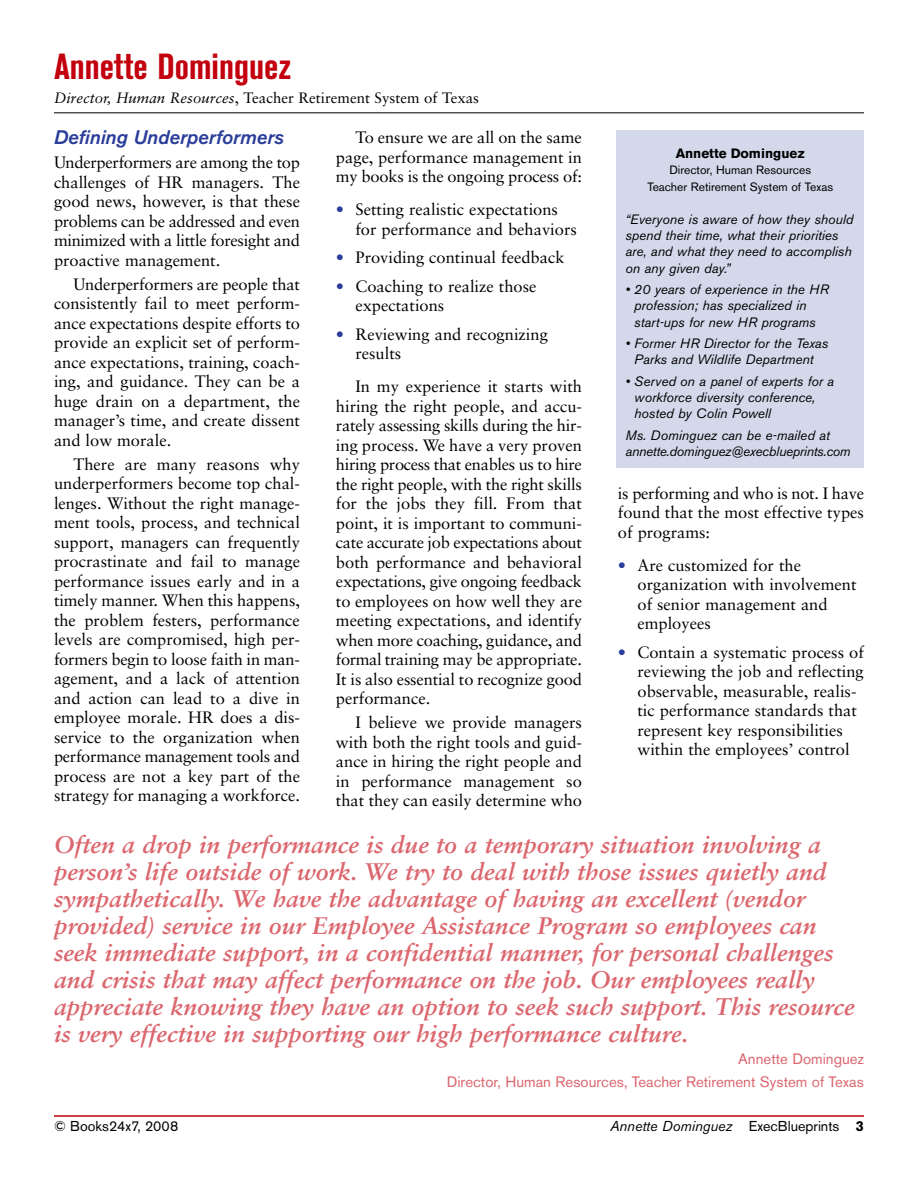
<style>
.page{position:relative;width:918px;height:1188px;background:#fff}
.page>*{position:absolute;margin:0;border:0;box-sizing:border-box;transform-origin:0 0}
.t1{font:700 condensed 36px "Akzidenz Grotesk BE";color:#c3000e}
.t2{font:italic 700 24px/27px "Sabon";color:#db666e}
.t3{font:italic 500 19.5px "Akzidenz Grotesk BE";color:#293d99}
.t4{font:16.5px/19.5px "Sabon";color:#000;text-align:justify}
.t5{font:15px/22.5px "Akzidenz Grotesk BE";color:#db666e;text-align:right}
.t6{font:15px "Sabon";color:#000}
.t7{font:italic 14.25px "Akzidenz Grotesk BE";color:#000}
.t8{font:14.25px "Akzidenz Grotesk BE";color:#000}
.t9{font:italic 13.5px/16.5px "Akzidenz Grotesk BE";color:#000}
.t10{font:italic 13.5px/16.5px "Akzidenz Grotesk BE";letter-spacing:-.02em;color:#000}
.t11{font:700 13.5px "Akzidenz Grotesk BE";color:#000}
.t12{font:12px/16.5px "Akzidenz Grotesk BE";color:#000;text-align:center}
.s1{font-style:italic}
.s2{color:#293d99}
.s3{font-style:normal}
.s4{font-weight:700;font-style:normal}
</style>
<div class="page">
<hr style="left:54px;top:1115px;width:810px;height:2px;background:#c3000e">
<div style="left:616px;top:130px;width:248px;height:338px;background:#d4d8eb"></div>
<hr style="left:54px;top:112px;width:810px;height:1px;background:#000">
<h1 class="t1" style="left:54px;top:54px;width:239px">Annette Dominguez</h1>
<p class="t6" style="left:54px;top:92px;width:427px"><span class="s1">Director, Human Resources</span>, Teacher Retirement System of Texas</p>
<p class="t3" style="left:54px;top:130px;width:232px">Defining Underperformers</p>
<p class="t4" style="left:54px;top:154px;width:248px">Underperformers are among the top challenges of HR managers. The good news, however, is that these problems can be addressed and even minimized with a little foresight and proactive management.</p>
<p class="t4" style="left:54px;top:276px;width:248px;text-indent:19px">Underperformers are people that consistently fail to meet perform&shy;ance expectations despite efforts to provide an explicit set of perform&shy;ance expectations, training, coach&shy;ing, and guidance. They can be a huge drain on a department, the manager’s time, and create dissent and low morale.</p>
<p class="t4" style="left:54px;top:456px;width:248px;text-indent:19px">There are many reasons why underperformers become top chal&shy;lenges. Without the right manage&shy;ment tools, process, and technical support, managers can frequently procrastinate and fail to manage performance issues early and in a timely manner. When this happens, the problem festers, performance levels are compromised, high per&shy;formers begin to loose faith in man&shy;agement, and a lack of attention and action can lead to a dive in employee morale. HR does a dis&shy;service to the organization when performance management tools and process are not a key part of the strategy for managing a workforce.</p>
<p class="t4" style="left:336px;top:129px;width:248px;text-indent:19px">To ensure we are all on the same page, performance management in my books is the ongoing process of:</p>
<p class="t4" style="left:355px;top:201px;width:223px;text-indent:-19px"><span class="s2">•</span> Setting realistic expectations for performance and behaviors</p>
<p class="t4" style="left:336px;top:249px;width:230px"><span class="s2">•</span> Providing continual feedback</p>
<p class="t4" style="left:355px;top:278px;width:183px;text-indent:-19px"><span class="s2">•</span> Coaching to realize those expectations</p>
<p class="t4" style="left:355px;top:326px;width:194px;text-indent:-19px"><span class="s2">•</span> Reviewing and recognizing results</p>
<p class="t4" style="left:336px;top:378px;width:248px;text-indent:19px">In my experience it starts with hiring the right people, and accu&shy;rately assessing skills during the hir&shy;ing process. We have a very proven hiring process that enables us to hire the right people, with the right skills for the jobs they fill. From that point, it is important to communi&shy;cate accurate job expectations about both performance and behavioral expectations, give ongoing feedback to employees on how well they are meeting expectations, and identify when more coaching, guidance, and formal training may be appropriate.<br>It is also essential to recognize good performance.</p>
<p class="t4" style="left:336px;top:714px;width:248px;text-indent:19px">I believe we provide managers with both the right tools and guid&shy;ance in hiring the right people and in performance management so that they can easily determine who</p>
<p class="t11" style="left:676px;top:148px;width:130px">Annette Dominguez</p>
<p class="t12" style="left:647px;top:163px;width:187px">Director, Human Resources<br>Teacher Retirement System of Texas</p>
<p class="t9" style="left:626px;top:212px;width:229px">“Everyone is aware of how they should spend their time, what their priorities are, and what they need to accomplish on any given day.”</p>
<p class="t9" style="left:634px;top:282px;width:196px;text-indent:-9px">• 20 years of experience in the HR profession; has specialized in start-ups for new HR programs</p>
<p class="t9" style="left:626px;top:336px;width:204px;text-align:center">• Former HR Director for the Texas<br>Parks and Wildlife Department</p>
<p class="t9" style="left:634px;top:374px;width:201px;text-indent:-9px">• Served on a panel of experts for a workforce diversity conference, hosted by Colin Powell</p>
<p class="t10" style="left:626px;top:428px;width:227px">Ms. Dominguez can be e-mailed at annette.dominguez@execblueprints.com</p>
<p class="t4" style="left:618px;top:484px;width:248px">is performing and who is not. I have found that the most effective types of programs:</p>
<p class="t4" style="left:637px;top:556px;width:221px;text-align:left;text-indent:-19px"><span class="s2">•</span> Are customized for the organization with involvement of senior management and employees</p>
<p class="t4" style="left:637px;top:643px;width:228px;text-align:left;text-indent:-19px"><span class="s2">•</span> Contain a systematic process of reviewing the job and reflecting observable, measurable, realis&shy;tic performance standards that represent key responsibilities within the employees’ control</p>
<p class="t2" style="left:54px;top:833px;width:802px">Often a drop in performance is due to a temporary situation involving a person’s life outside of work. We try to deal with those issues quietly and sympathetically. We have the advantage of having an excellent (vendor provided) service in our Employee Assistance Program so employees can seek immediate support, in a confidential manner, for personal challenges and crisis that may affect performance on the job. Our employees really appreciate knowing they have an option to seek such support. This resource is very effective in supporting our high performance culture.</p>
<p class="t5" style="left:447px;top:1049px;width:419px">Annette Dominguez<br>Director, Human Resources, Teacher Retirement System of Texas</p>
<p class="t8" style="left:54px;top:1120px;width:126px">© Books24x7, 2008</p>
<p class="t7" style="left:610px;top:1120px;width:255px">Annette Dominguez <span class="s3">ExecBlueprints</span> <span class="s4">3</span></p>
</div>
